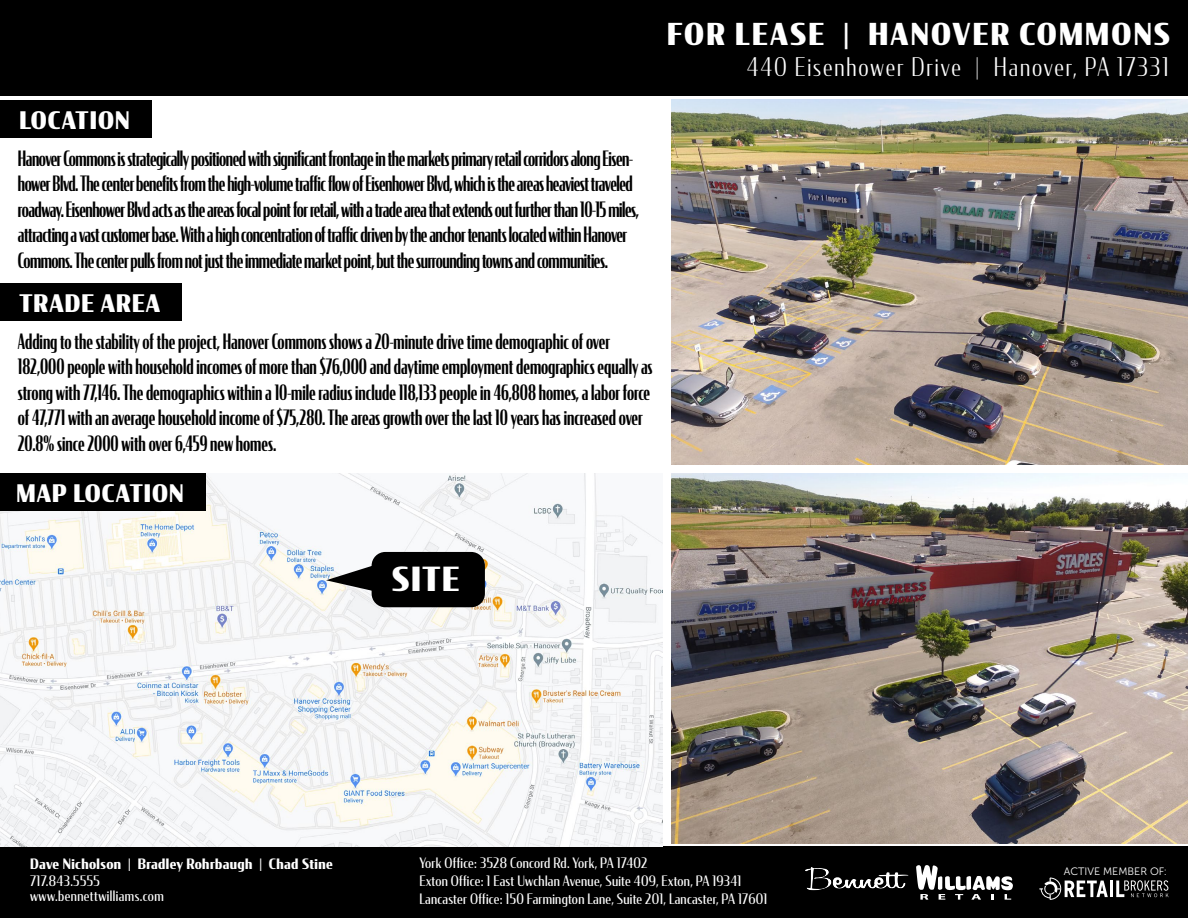
<style>
.page{position:relative;width:1188px;height:918px;background:#fff}
.page>*{position:absolute;margin:0;border:0;box-sizing:border-box;transform-origin:0 0}
.t1{font:900 33px "Condor Cond";color:#fff}
.t2{font:900 30px "Condor Cond";letter-spacing:.075em;color:#fff}
.t3{font:300 25.5px "Condor Cond";letter-spacing:.075em;color:#fff}
.t4{font:900 24px "Condor Cond";letter-spacing:.045em;color:#fff}
.t5{font:500 21px/25.5px "Condor Comp";letter-spacing:-.02em;color:#000}
.t6{font:500 21px/25.5px "Condor Comp";color:#000}
.t7{font:14.25px/18px "Condor Cond";letter-spacing:.02em;color:#fff}
.t8{font:700 14.25px "Condor Cond";letter-spacing:.03em;color:#fff}
.t9{font:10.65px "Museo Sans 300";color:#fff}
</style>
<div class="page">
<div style="left:0;top:0;width:1188px;height:95px;background:#000"></div>
<div style="left:0;top:847px;width:1188px;height:71px;background:#000"></div>
<svg style="left:805px;top:865px;width:208px;height:35px"></svg>
<div style="left:0;top:100px;width:152px;height:38px;background:#000"></div>
<div style="left:0;top:283px;width:181px;height:38px;background:#000"></div>
<hr style="left:1110px;top:881px;width:3px;height:16px;background:#fff">
<svg style="left:1116px;top:880px;width:53px;height:17px"></svg>
<svg style="left:1039px;top:877px;width:69px;height:23px"></svg>
<img style="left:671px;top:99px;width:517px;height:366px">
<img style="left:671px;top:473px;width:517px;height:371px">
<img style="left:0;top:473px;width:662px;height:374px">
<div style="left:0;top:473px;width:205px;height:37px;background:#000"></div>
<div style="left:372px;top:552px;width:113px;height:55px;background:#000;border-radius:14px"></div>
<svg style="left:326px;top:565px;width:46px;height:26px"></svg>
<h2 class="t2" style="left:667px;top:14px;width:504px">FOR LEASE | HANOVER COMMONS</h2>
<p class="t4" style="left:19px;top:105px;width:112px">LOCATION</p>
<p class="t5" style="left:18px;top:145px;width:623px">Hanover Commons is strategically positioned with significant frontage in the markets primary retail corridors along Eisen&shy;hower Blvd. The center benefits from the high-volume traffic flow of Eisenhower Blvd, which is the areas heaviest traveled roadway. Eisenhower Blvd acts as the areas focal point for retail, with a trade area that extends out further than 10-15 miles, attracting a vast customer base. With a high concentration of traffic driven by the anchor tenants located within Hanover Commons. The center pulls from not just the immediate market point, but the surrounding towns and communities.</p>
<p class="t4" style="left:19px;top:288px;width:142px">TRADE AREA</p>
<p class="t6" style="left:18px;top:328px;width:636px">Adding to the stability of the project, Hanover Commons shows a 20-minute drive time demographic of over 182,000 people with household incomes of more than $76,000 and daytime employment demographics equally as strong with 77,146. The demographics within a 10-mile radius include 118,133 people in 46,808 homes, a labor force of 47,771 with an average household income of $75,280. The areas growth over the last 10 years has increased over 20.8% since 2000 with over 6,459 new homes.</p>
<p class="t4" style="left:16px;top:477px;width:169px">MAP LOCATION</p>
<h1 class="t1" style="left:392px;top:557px;width:69px">SITE</h1>
<p class="t3" style="left:747px;top:51px;width:423px">440 Eisenhower Drive | Hanover, PA 17331</p>
<p class="t8" style="left:30px;top:855px;width:304px">Dave Nicholson | Bradley Rohrbaugh | Chad Stine</p>
<p class="t7" style="left:30px;top:873px;width:135px;line-height:15.1px">717.843.5555 www.bennettwilliams.com</p>
<p class="t7" style="left:419px;top:854px;width:349px">York Office: 3528 Concord Rd. York, PA 17402<br>Exton Office: 1 East Uwchlan Avenue, Suite 409, Exton, PA 19341<br>Lancaster Office: 150 Farmington Lane, Suite 201, Lancaster, PA 17601</p>
<p class="t9" style="left:1064px;top:865px;width:105px">ACTIVE MEMBER OF:</p>
</div>
